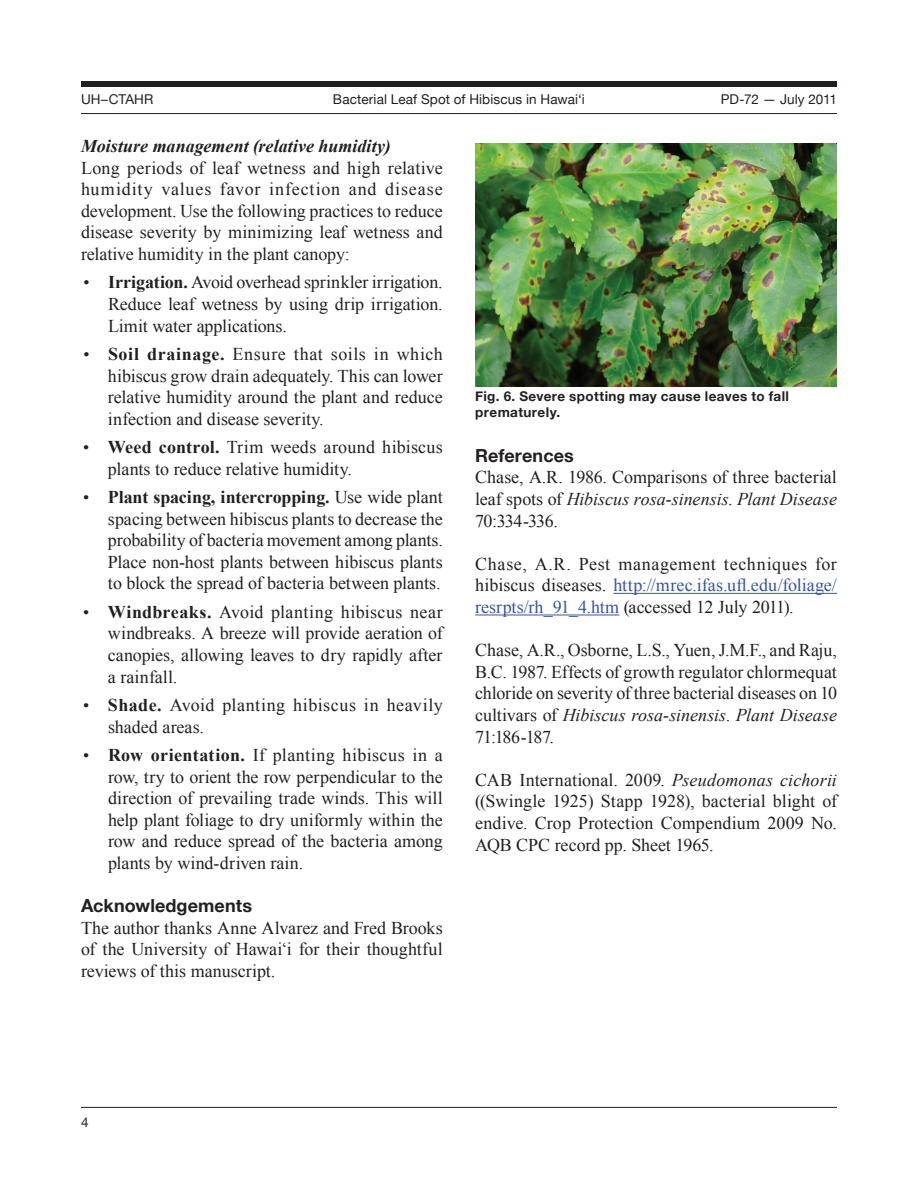
<style>
.page{position:relative;width:918px;height:1188px;background:#fff}
.page>*{position:absolute;margin:0;border:0;box-sizing:border-box;transform-origin:0 0}
.t1{font:18px/21.6px "Times New Roman";color:#231f20;text-align:justify}
.t2{font:18px/21.6px "Times New Roman";letter-spacing:.02em;color:#231f20}
.t3{font:italic 700 18px "Times New Roman";color:#231f20}
.t4{font:700 18px "Helvetica Neue";letter-spacing:.005em;color:#231f20}
.t5{font:13.5px "Helvetica Neue";letter-spacing:.01em;color:#231f20}
.t6{font:700 13.5px/16.2px "Helvetica Neue";letter-spacing:.025em;color:#231f20}
.s1{font-family:"Courier New"}
.s2{font-weight:700}
.s3{font-style:italic}
.s4{color:#3853a3}
</style>
<div class="page">
<div style="left:81px;top:81px;width:756px;height:6px;background:#231f20"></div>
<hr style="left:81px;top:113px;width:756px;height:1px;background:#231f20">
<hr style="left:81px;top:1107px;width:756px;height:1px;background:#231f20">
<hr style="left:613px;top:593px;width:224px;height:1px;background:#3853a3">
<hr style="left:475px;top:615px;width:144px;height:1px;background:#3853a3">
<img style="left:475px;top:144px;width:362px;height:242px">
<p class="t5" style="left:81px;top:91px;width:74px">UH–CTAHR</p>
<p class="t5" style="left:333px;top:91px;width:254px">Bacterial Leaf Spot of Hibiscus in Hawai‘i</p>
<p class="t5" style="left:721px;top:91px;width:118px">PD-72 — July 2011</p>
<p class="t3" style="left:81px;top:136px;width:311px">Moisture management (relative humidity)</p>
<p class="t1" style="left:81px;top:157px;width:363px">Long periods of leaf wetness and high relative humidity values favor infection and disease development. Use the following practices to reduce disease severity by minimizing leaf wetness and relative humidity in the plant canopy:</p>
<p class="t1" style="left:108px;top:271px;width:336px;text-indent:-27px"><span class="s1">•</span> <span class="s2">Irrigation.</span> Avoid overhead sprinkler irrigation.<br>Reduce leaf wetness by using drip irrigation.<br>Limit water applications.</p>
<p class="t1" style="left:108px;top:343px;width:336px;text-indent:-27px"><span class="s1">•</span> <span class="s2">Soil drainage.</span> Ensure that soils in which hibiscus grow drain adequately. This can lower relative humidity around the plant and reduce infection and disease severity.</p>
<p class="t1" style="left:108px;top:436px;width:336px;text-indent:-27px"><span class="s1">•</span> <span class="s2">Weed control.</span> Trim weeds around hibiscus plants to reduce relative humidity.</p>
<p class="t1" style="left:108px;top:486px;width:336px;text-indent:-27px"><span class="s1">•</span> <span class="s2">Plant spacing, intercropping.</span> Use wide plant spacing between hibiscus plants to decrease the probability of bacteria movement among plants.<br>Place non-host plants between hibiscus plants to block the spread of bacteria between plants.</p>
<p class="t1" style="left:108px;top:601px;width:336px;text-indent:-27px"><span class="s1">•</span> <span class="s2">Windbreaks.</span> Avoid planting hibiscus near windbreaks. A breeze will provide aeration of canopies, allowing leaves to dry rapidly after a rainfall.</p>
<p class="t2" style="left:108px;top:694px;width:336px;text-indent:-27px"><span class="s1">•</span> <span class="s2">Shade.</span> Avoid planting hibiscus in heavily shaded areas.</p>
<p class="t1" style="left:108px;top:744px;width:336px;text-indent:-27px"><span class="s1">•</span> <span class="s2">Row orientation.</span> If planting hibiscus in a row, try to orient the row perpendicular to the direction of prevailing trade winds. This will help plant foliage to dry uniformly within the row and reduce spread of the bacteria among plants by wind-driven rain.</p>
<p class="t4" style="left:81px;top:895px;width:173px">Acknowledgements</p>
<p class="t1" style="left:81px;top:917px;width:363px">The author thanks Anne Alvarez and Fred Brooks of the University of Hawai‘i for their thoughtful reviews of this manuscript.</p>
<p class="t6" style="left:475px;top:388px;width:315px">Fig. 6. Severe spotting may cause leaves to fall prematurely.</p>
<p class="t4" style="left:475px;top:444px;width:100px">References</p>
<p class="t1" style="left:475px;top:466px;width:363px">Chase, A.R. 1986. Comparisons of three bacterial leaf spots of <span class="s3">Hibiscus rosa-sinensis</span>. <span class="s3">Plant Disease </span>70:334-336.</p>
<p class="t1" style="left:475px;top:553px;width:363px">Chase, A.R. Pest management techniques for hibiscus diseases. <span class="s4">http://mrec.ifas.ufl.edu/foliage/ resrpts/rh_91_4.htm</span> (accessed 12 July 2011).</p>
<p class="t1" style="left:475px;top:639px;width:363px">Chase, A.R., Osborne, L.S., Yuen, J.M.F., and Raju, B.C. 1987. Effects of growth regulator chlormequat chloride on severity of three bacterial diseases on 10 cultivars of <span class="s3">Hibiscus rosa-sinensis</span>. <span class="s3">Plant Disease </span>71:186-187.</p>
<p class="t1" style="left:475px;top:769px;width:363px">CAB International. 2009. <span class="s3">Pseudomonas cichorii </span>((Swingle 1925) Stapp 1928), bacterial blight of endive. Crop Protection Compendium 2009 No.<br>AQB CPC record pp. Sheet 1965.</p>
<p class="t5" style="left:81px;top:1114px;width:9px">4</p>
</div>
